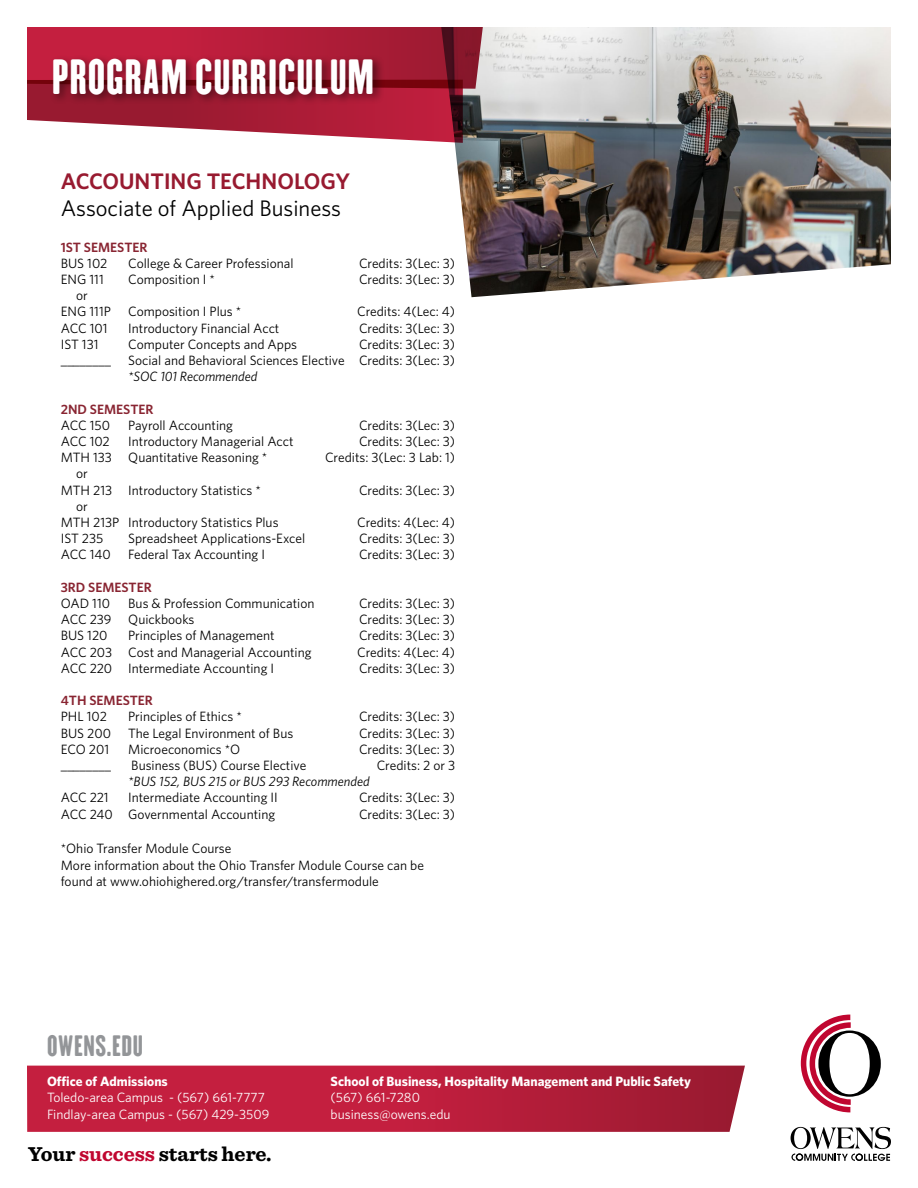
<style>
.page{position:relative;width:918px;height:1188px;background:#fff}
.page>*{position:absolute;margin:0;border:0;box-sizing:border-box;transform-origin:0 0}
.t1{font:45.3px "H.H.Samuel";letter-spacing:.015em;color:#fff}
.t2{font:27px "H.H.Samuel";letter-spacing:.02em;color:#939598}
.t3{font:22.5px "Whitney";color:#000}
.t4{font:600 22.5px "Whitney";color:#981a30}
.t5{font:700 21px "Sentinel";color:#000}
.t6{font:13.5px/16.2px "Whitney";color:#000}
.t7{font:13.5px/16.2px "Whitney";color:#fff}
.t8{font:700 13.5px "Whitney";color:#fff}
.t9{font:italic 13.5px "Whitney";color:#000}
.t10{font:600 13.5px "Whitney";color:#892532}
.s1{color:#c00630}
</style>
<div class="page">
<img style="left:454px;top:27px;width:437px;height:270px">
<svg style="left:801px;top:1015px;width:80px;height:97px"></svg>
<svg style="left:791px;top:1127px;width:100px;height:34px"></svg>
<svg style="left:27px;top:27px;width:456px;height:116px;background:#b23d52"></svg>
<div style="left:49px;top:55px;width:336px;height:51px;background:#000;opacity:.45"></div>
<svg style="left:27px;top:1066px;width:718px;height:66px;background:#ba203d"></svg>
<h1 class="t1" style="left:52px;top:49px;width:324px">PROGRAM CURRICULUM</h1>
<h3 class="t4" style="left:61px;top:166px;width:291px">ACCOUNTING TECHNOLOGY</h3>
<h3 class="t3" style="left:61px;top:193px;width:282px">Associate of Applied Business</h3>
<p class="t10" style="left:61px;top:238px;width:88px">1ST SEMESTER</p>
<p class="t6" style="left:61px;top:255px;width:48px">BUS 102</p>
<p class="t6" style="left:128px;top:255px;width:167px">College &amp; Career Professional</p>
<p class="t6" style="left:359px;top:255px;width:98px">Credits: 3(Lec: 3)</p>
<p class="t6" style="left:61px;top:271px;width:45px">ENG 111</p>
<p class="t6" style="left:128px;top:271px;width:88px">Composition I *</p>
<p class="t6" style="left:359px;top:271px;width:98px">Credits: 3(Lec: 3)</p>
<p class="t6" style="left:61px;top:287px;width:52px;text-indent:15px">or<br>ENG 111P</p>
<p class="t6" style="left:128px;top:303px;width:115px">Composition I Plus *</p>
<p class="t6" style="left:357px;top:303px;width:100px">Credits: 4(Lec: 4)</p>
<p class="t6" style="left:61px;top:320px;width:48px">ACC 101</p>
<p class="t6" style="left:128px;top:320px;width:153px">Introductory Financial Acct</p>
<p class="t6" style="left:359px;top:320px;width:98px">Credits: 3(Lec: 3)</p>
<p class="t6" style="left:61px;top:336px;width:39px">IST 131</p>
<p class="t6" style="left:128px;top:336px;width:170px">Computer Concepts and Apps</p>
<p class="t6" style="left:359px;top:336px;width:98px">Credits: 3(Lec: 3)</p>
<p class="t6" style="left:61px;top:352px;width:52px">________</p>
<p class="t6" style="left:128px;top:352px;width:328px">Social and Behavioral Sciences Elective Credits: 3(Lec: 3)</p>
<p class="t9" style="left:128px;top:368px;width:131px">*SOC 101 Recommended</p>
<p class="t10" style="left:61px;top:400px;width:94px">2ND SEMESTER</p>
<p class="t6" style="left:61px;top:417px;width:51px">ACC 150</p>
<p class="t6" style="left:128px;top:417px;width:106px">Payroll Accounting</p>
<p class="t6" style="left:359px;top:417px;width:98px">Credits: 3(Lec: 3)</p>
<p class="t6" style="left:61px;top:433px;width:51px">ACC 102</p>
<p class="t6" style="left:128px;top:433px;width:167px">Introductory Managerial Acct</p>
<p class="t6" style="left:359px;top:433px;width:98px">Credits: 3(Lec: 3)</p>
<p class="t6" style="left:61px;top:449px;width:208px">MTH 133 Quantitative Reasoning *</p>
<p class="t6" style="left:325px;top:449px;width:132px">Credits: 3(Lec: 3 Lab: 1)</p>
<p class="t6" style="left:61px;top:465px;width:202px;text-indent:15px">or<br>MTH 213 Introductory Statistics *</p>
<p class="t6" style="left:359px;top:482px;width:98px">Credits: 3(Lec: 3)</p>
<p class="t6" style="left:61px;top:498px;width:219px;text-indent:15px">or<br>MTH 213P Introductory Statistics Plus</p>
<p class="t6" style="left:357px;top:514px;width:100px">Credits: 4(Lec: 4)</p>
<p class="t6" style="left:61px;top:530px;width:44px">IST 235</p>
<p class="t6" style="left:128px;top:530px;width:178px">Spreadsheet Applications-Excel</p>
<p class="t6" style="left:359px;top:530px;width:98px">Credits: 3(Lec: 3)</p>
<p class="t6" style="left:61px;top:546px;width:52px">ACC 140</p>
<p class="t6" style="left:128px;top:546px;width:138px">Federal Tax Accounting I</p>
<p class="t6" style="left:359px;top:546px;width:98px">Credits: 3(Lec: 3)</p>
<p class="t10" style="left:61px;top:578px;width:93px">3RD SEMESTER</p>
<p class="t6" style="left:61px;top:595px;width:51px">OAD 110</p>
<p class="t6" style="left:128px;top:595px;width:188px">Bus &amp; Profession Communication</p>
<p class="t6" style="left:359px;top:595px;width:98px">Credits: 3(Lec: 3)</p>
<p class="t6" style="left:61px;top:611px;width:135px">ACC 239 Quickbooks</p>
<p class="t6" style="left:359px;top:611px;width:98px">Credits: 3(Lec: 3)</p>
<p class="t6" style="left:61px;top:627px;width:48px">BUS 120</p>
<p class="t6" style="left:128px;top:627px;width:148px">Principles of Management</p>
<p class="t6" style="left:359px;top:627px;width:98px">Credits: 3(Lec: 3)</p>
<p class="t6" style="left:61px;top:644px;width:252px">ACC 203 Cost and Managerial Accounting</p>
<p class="t6" style="left:357px;top:644px;width:100px">Credits: 4(Lec: 4)</p>
<p class="t6" style="left:61px;top:660px;width:215px">ACC 220 Intermediate Accounting I</p>
<p class="t6" style="left:359px;top:660px;width:98px">Credits: 3(Lec: 3)</p>
<p class="t10" style="left:61px;top:692px;width:94px">4TH SEMESTER</p>
<p class="t6" style="left:61px;top:708px;width:48px">PHL 102</p>
<p class="t6" style="left:128px;top:708px;width:115px">Principles of Ethics *</p>
<p class="t6" style="left:359px;top:708px;width:98px">Credits: 3(Lec: 3)</p>
<p class="t6" style="left:61px;top:725px;width:52px">BUS 200</p>
<p class="t6" style="left:128px;top:725px;width:167px">The Legal Environment of Bus</p>
<p class="t6" style="left:359px;top:725px;width:98px">Credits: 3(Lec: 3)</p>
<p class="t6" style="left:61px;top:741px;width:50px">ECO 201</p>
<p class="t6" style="left:128px;top:741px;width:114px">Microeconomics *O</p>
<p class="t6" style="left:359px;top:741px;width:98px">Credits: 3(Lec: 3)</p>
<p class="t6" style="left:61px;top:757px;width:52px">________</p>
<p class="t6" style="left:131px;top:757px;width:177px">Business (BUS) Course Elective</p>
<p class="t6" style="left:377px;top:757px;width:80px">Credits: 2 or 3</p>
<p class="t9" style="left:128px;top:773px;width:243px">*BUS 152, BUS 215 or BUS 293 Recommended</p>
<p class="t6" style="left:61px;top:789px;width:50px">ACC 221</p>
<p class="t6" style="left:128px;top:789px;width:151px">Intermediate Accounting II</p>
<p class="t6" style="left:359px;top:789px;width:98px">Credits: 3(Lec: 3)</p>
<p class="t6" style="left:61px;top:806px;width:216px">ACC 240 Governmental Accounting</p>
<p class="t6" style="left:359px;top:806px;width:98px">Credits: 3(Lec: 3)</p>
<p class="t6" style="left:61px;top:839px;width:365px;line-height:17.7px">*Ohio Transfer Module Course<br>More information about the Ohio Transfer Module Course can be</p>
<p class="t6" style="left:61px;top:873px;width:320px">found at www.ohiohighered.org/transfer/transfermodule</p>
<h2 class="t2" style="left:47px;top:1029px;width:97px">OWENS.EDU</h2>
<p class="t8" style="left:47px;top:1072px;width:122px">Office of Admissions</p>
<p class="t7" style="left:47px;top:1089px;width:224px">Toledo-area Campus - (567) 661-7777<br>Findlay-area Campus - (567) 429-3509</p>
<h3 class="t5" style="left:28px;top:1137px;width:245px">Your <span class="s1">success</span> starts here.</h3>
<p class="t8" style="left:331px;top:1072px;width:362px">School of Business, Hospitality Management and Public Safety</p>
<p class="t7" style="left:331px;top:1089px;width:121px">(567) 661-7280 business@owens.edu</p>
</div>
